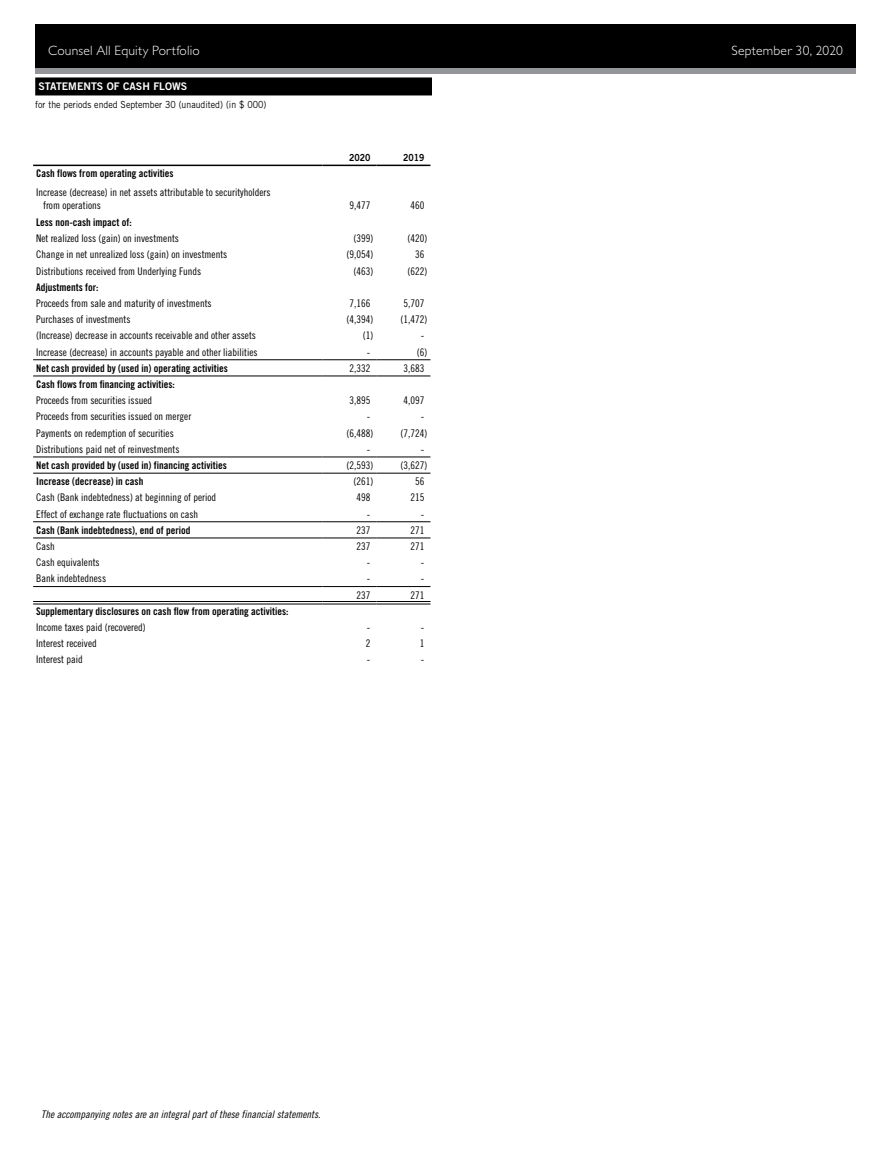
<style>
.page{position:relative;width:891px;height:1161px;background:#fff}
.page>*{position:absolute;margin:0;border:0;box-sizing:border-box;transform-origin:0 0}
.SCOTT_Master_Page_he{font:300 13.5px "Gill Sans Std";letter-spacing:.015em;color:#fff}
.FS-TB-Text-numbers{font:10.5px/13.5px "Trade Gothic LT Std Cn 18";color:#000}
.t1{font:10.5px "Trade Gothic LT Std Bd Cn 20";color:#000}
.OPT_0_-_Footnote{font:10.5px "Trade Gothic LT Std Cn 18 Obl";color:#000}
.t2{font:10.5px "Trade Gothic LT Std Bd 2";color:#fff}
.t3{font:9.75px "Trade Gothic LT Std";color:#000;scale:.9 1}
.FS-TB-Text-numbers-2{font:9.75px "Trade Gothic LT Std Bd 2";color:#000;scale:.9 1}
.s1{color:#fff}
</style>
<div class="page">
<div style="left:35px;top:77px;width:397px;height:18px;background:#000"></div>
<hr style="left:33px;top:165px;width:289px;height:1px;background:#000">
<hr style="left:322px;top:165px;width:54px;height:1px;background:#000">
<hr style="left:376px;top:165px;width:54px;height:1px;background:#000">
<hr style="left:33px;top:359px;width:289px;height:1px;background:#000">
<hr style="left:322px;top:359px;width:54px;height:1px;background:#000">
<hr style="left:376px;top:359px;width:54px;height:1px;background:#000">
<hr style="left:33px;top:376px;width:289px;height:1px;background:#000">
<hr style="left:322px;top:376px;width:54px;height:1px;background:#000">
<hr style="left:376px;top:376px;width:54px;height:1px;background:#000">
<hr style="left:33px;top:521px;width:289px;height:1px;background:#000">
<hr style="left:322px;top:521px;width:54px;height:1px;background:#000">
<hr style="left:376px;top:521px;width:54px;height:1px;background:#000">
<hr style="left:33px;top:538px;width:289px;height:1px;background:#000">
<hr style="left:322px;top:538px;width:54px;height:1px;background:#000">
<hr style="left:376px;top:538px;width:54px;height:1px;background:#000">
<hr style="left:33px;top:457px;width:289px;height:1px;background:#000">
<hr style="left:322px;top:457px;width:54px;height:1px;background:#000">
<hr style="left:376px;top:457px;width:54px;height:1px;background:#000">
<hr style="left:33px;top:473px;width:289px;height:1px;background:#000">
<hr style="left:322px;top:473px;width:54px;height:1px;background:#000">
<hr style="left:376px;top:473px;width:54px;height:1px;background:#000">
<hr style="left:33px;top:586px;width:289px;height:1px;background:#000">
<hr style="left:322px;top:586px;width:54px;height:1px;background:#000">
<hr style="left:376px;top:586px;width:54px;height:1px;background:#000">
<hr style="left:33px;top:601px;width:289px;height:1px;background:#000">
<hr style="left:33px;top:604px;width:289px;height:1px;background:#000">
<hr style="left:322px;top:601px;width:54px;height:1px;background:#000">
<hr style="left:322px;top:604px;width:54px;height:1px;background:#000">
<hr style="left:376px;top:601px;width:54px;height:1px;background:#000">
<hr style="left:376px;top:604px;width:54px;height:1px;background:#000">
<div style="left:35px;top:24px;width:821px;height:47px;background:#000"></div>
<div style="left:35px;top:68px;width:821px;height:6px;background:#939598"></div>
<p class="SCOTT_Master_Page_he" style="left:48px;top:43px;width:153px">Counsel All Equity Portfolio</p>
<p class="SCOTT_Master_Page_he" style="left:732px;top:43px;width:113px">September 30, 2020</p>
<p class="t2" style="left:38px;top:80px;width:150px">STATEMENTS OF CASH FLOWS</p>
<p class="t3" style="left:35px;top:99px;width:258px">for the periods ended September 30 (unaudited) (in $ 000)</p>
<p class="t1" style="left:36px;top:167px;width:139px">Cash flows from operating activities</p>
<p class="FS-TB-Text-numbers" style="left:43px;top:185px;width:229px;text-indent:-7px">Increase (decrease) in net assets attributable to securityholders from operations</p>
<p class="FS-TB-Text-numbers-2" style="left:345px;top:151px;width:30px"><span class="s1">a</span>2020</p>
<p class="FS-TB-Text-numbers-2" style="left:399px;top:151px;width:30px"><span class="s1">a</span>2019</p>
<p class="FS-TB-Text-numbers" style="left:350px;top:199px;width:22px">9,477</p>
<p class="FS-TB-Text-numbers" style="left:410px;top:199px;width:15px">460</p>
<p class="t1" style="left:36px;top:216px;width:97px">Less non-cash impact of:</p>
<p class="FS-TB-Text-numbers" style="left:36px;top:232px;width:144px">Net realized loss (gain) on investments</p>
<p class="FS-TB-Text-numbers" style="left:354px;top:232px;width:21px">(399)</p>
<p class="FS-TB-Text-numbers" style="left:408px;top:232px;width:21px">(420)</p>
<p class="FS-TB-Text-numbers" style="left:36px;top:248px;width:193px">Change in net unrealized loss (gain) on investments</p>
<p class="FS-TB-Text-numbers" style="left:347px;top:248px;width:28px">(9,054)</p>
<p class="FS-TB-Text-numbers" style="left:415px;top:248px;width:11px">36</p>
<p class="FS-TB-Text-numbers" style="left:36px;top:264px;width:167px">Distributions received from Underlying Funds</p>
<p class="FS-TB-Text-numbers" style="left:354px;top:264px;width:21px">(463)</p>
<p class="FS-TB-Text-numbers" style="left:408px;top:264px;width:21px">(622)</p>
<p class="t1" style="left:36px;top:281px;width:64px">Adjustments for:</p>
<p class="FS-TB-Text-numbers" style="left:36px;top:296px;width:177px">Proceeds from sale and maturity of investments</p>
<p class="FS-TB-Text-numbers" style="left:350px;top:296px;width:22px">7,166</p>
<p class="FS-TB-Text-numbers" style="left:404px;top:296px;width:22px">5,707</p>
<p class="FS-TB-Text-numbers" style="left:36px;top:313px;width:96px">Purchases of investments</p>
<p class="FS-TB-Text-numbers" style="left:347px;top:313px;width:28px">(4,394)</p>
<p class="FS-TB-Text-numbers" style="left:401px;top:313px;width:28px">(1,472)</p>
<p class="FS-TB-Text-numbers" style="left:36px;top:329px;width:221px">(Increase) decrease in accounts receivable and other assets</p>
<p class="FS-TB-Text-numbers" style="left:363px;top:329px;width:12px">(1)</p>
<p class="FS-TB-Text-numbers" style="left:421px;top:329px;width:5px">-</p>
<p class="FS-TB-Text-numbers" style="left:36px;top:345px;width:223px">Increase (decrease) in accounts payable and other liabilities</p>
<p class="FS-TB-Text-numbers" style="left:367px;top:345px;width:5px">-</p>
<p class="FS-TB-Text-numbers" style="left:417px;top:345px;width:12px">(6)</p>
<p class="t1" style="left:36px;top:362px;width:193px">Net cash provided by (used in) operating activities</p>
<p class="FS-TB-Text-numbers" style="left:350px;top:361px;width:22px">2,332</p>
<p class="FS-TB-Text-numbers" style="left:404px;top:361px;width:22px">3,683</p>
<p class="t1" style="left:36px;top:378px;width:140px">Cash flows from financing activities:</p>
<p class="FS-TB-Text-numbers" style="left:36px;top:394px;width:118px">Proceeds from securities issued</p>
<p class="FS-TB-Text-numbers" style="left:350px;top:394px;width:22px">3,895</p>
<p class="FS-TB-Text-numbers" style="left:404px;top:394px;width:22px">4,097</p>
<p class="FS-TB-Text-numbers" style="left:36px;top:410px;width:157px">Proceeds from securities issued on merger</p>
<p class="FS-TB-Text-numbers" style="left:367px;top:410px;width:5px">-</p>
<p class="FS-TB-Text-numbers" style="left:421px;top:410px;width:5px">-</p>
<p class="FS-TB-Text-numbers" style="left:36px;top:426px;width:139px">Payments on redemption of securities</p>
<p class="FS-TB-Text-numbers" style="left:347px;top:426px;width:28px">(6,488)</p>
<p class="FS-TB-Text-numbers" style="left:401px;top:426px;width:28px">(7,724)</p>
<p class="FS-TB-Text-numbers" style="left:36px;top:442px;width:145px">Distributions paid net of reinvestments</p>
<p class="FS-TB-Text-numbers" style="left:367px;top:442px;width:5px">-</p>
<p class="FS-TB-Text-numbers" style="left:421px;top:442px;width:5px">-</p>
<p class="t1" style="left:36px;top:459px;width:192px">Net cash provided by (used in) financing activities</p>
<p class="FS-TB-Text-numbers" style="left:347px;top:458px;width:28px">(2,593)</p>
<p class="FS-TB-Text-numbers" style="left:401px;top:458px;width:28px">(3,627)</p>
<p class="t1" style="left:36px;top:475px;width:109px">Increase (decrease) in cash</p>
<p class="FS-TB-Text-numbers" style="left:354px;top:475px;width:21px">(261)</p>
<p class="FS-TB-Text-numbers" style="left:415px;top:475px;width:11px">56</p>
<p class="FS-TB-Text-numbers" style="left:36px;top:491px;width:182px">Cash (Bank indebtedness) at beginning of period</p>
<p class="FS-TB-Text-numbers" style="left:356px;top:491px;width:15px">498</p>
<p class="FS-TB-Text-numbers" style="left:410px;top:491px;width:15px">215</p>
<p class="FS-TB-Text-numbers" style="left:36px;top:507px;width:164px">Effect of exchange rate fluctuations on cash</p>
<p class="FS-TB-Text-numbers" style="left:367px;top:507px;width:5px">-</p>
<p class="FS-TB-Text-numbers" style="left:421px;top:507px;width:5px">-</p>
<p class="t1" style="left:36px;top:524px;width:156px">Cash (Bank indebtedness), end of period</p>
<p class="FS-TB-Text-numbers" style="left:356px;top:523px;width:15px">237</p>
<p class="FS-TB-Text-numbers" style="left:410px;top:523px;width:15px">271</p>
<p class="FS-TB-Text-numbers" style="left:36px;top:539px;width:20px">Cash</p>
<p class="FS-TB-Text-numbers" style="left:356px;top:539px;width:15px">237</p>
<p class="FS-TB-Text-numbers" style="left:410px;top:539px;width:15px">271</p>
<p class="FS-TB-Text-numbers" style="left:36px;top:556px;width:65px">Cash equivalents</p>
<p class="FS-TB-Text-numbers" style="left:367px;top:556px;width:5px">-</p>
<p class="FS-TB-Text-numbers" style="left:421px;top:556px;width:5px">-</p>
<p class="FS-TB-Text-numbers" style="left:36px;top:572px;width:71px">Bank indebtedness</p>
<p class="FS-TB-Text-numbers" style="left:367px;top:572px;width:5px">-</p>
<p class="FS-TB-Text-numbers" style="left:421px;top:572px;width:5px">-</p>
<p class="FS-TB-Text-numbers" style="left:356px;top:588px;width:15px">237</p>
<p class="FS-TB-Text-numbers" style="left:410px;top:588px;width:15px">271</p>
<p class="t1" style="left:36px;top:605px;width:254px">Supplementary disclosures on cash flow from operating activities:</p>
<p class="FS-TB-Text-numbers" style="left:36px;top:620px;width:111px">Income taxes paid (recovered)</p>
<p class="FS-TB-Text-numbers" style="left:367px;top:620px;width:5px">-</p>
<p class="FS-TB-Text-numbers" style="left:421px;top:620px;width:5px">-</p>
<p class="FS-TB-Text-numbers" style="left:36px;top:637px;width:62px">Interest received</p>
<p class="FS-TB-Text-numbers" style="left:366px;top:637px;width:6px">2</p>
<p class="FS-TB-Text-numbers" style="left:420px;top:637px;width:6px">1</p>
<p class="FS-TB-Text-numbers" style="left:36px;top:653px;width:48px">Interest paid</p>
<p class="FS-TB-Text-numbers" style="left:367px;top:653px;width:5px">-</p>
<p class="FS-TB-Text-numbers" style="left:421px;top:653px;width:5px">-</p>
<p class="OPT_0_-_Footnote" style="left:41px;top:1108px;width:281px">The accompanying notes are an integral part of these financial statements.</p>
</div>
